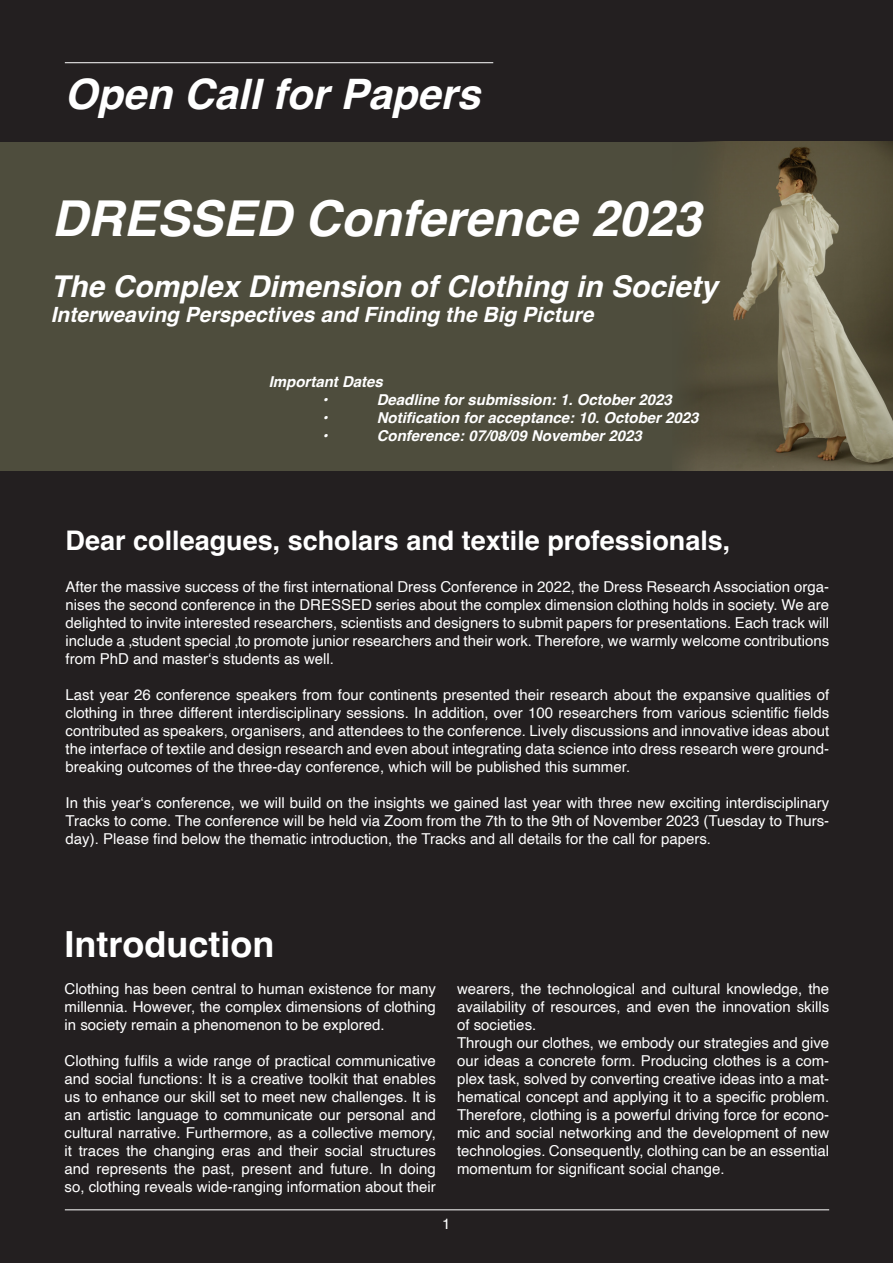
<style>
.page{position:relative;width:893px;height:1263px;background:#231f20}
.page>*{position:absolute;margin:0;border:0;box-sizing:border-box;transform-origin:0 0}
.t1{font:italic 700 49.5px "Helvetica";color:#fff}
.t2{font:italic 700 42px "Helvetica";color:#fff}
.t3{font:700 36px "Helvetica";color:#fff}
.t4{font:italic 700 30px "Helvetica";color:#fff}
.t5{font:700 27px "Helvetica";color:#fff}
.t6{font:italic 700 21px "Helvetica";color:#fff}
.t7{font:15px/18px "Helvetica";color:#fff;text-align:justify}
.t8{font:italic 700 15px "Helvetica";color:#fff}
</style>
<div class="page">
<div style="left:0;top:142px;width:859px;height:329px;background:#4e4d3d"></div>
<img style="left:682px;top:142px;width:211px;height:329px">
<hr style="left:65px;top:1209px;width:764px;height:1px;background:#fff">
<hr style="left:65px;top:62px;width:428px;height:1px;background:#fff">
<p class="t2" style="left:65px;top:68px;width:417px">Open Call for Papers</p>
<p class="t1" style="left:52px;top:188px;width:651px">DRESSED Conference 2023</p>
<p class="t4" style="left:51px;top:268px;width:668px">The Complex Dimension of Clothing in Society</p>
<p class="t6" style="left:51px;top:302px;width:544px">Interweaving Perspectives and Finding the Big Picture</p>
<p class="t8" style="left:269px;top:372px;width:116px">Important Dates</p>
<p class="t8" style="left:323px;top:390px;width:7px">•</p>
<p class="t8" style="left:377px;top:390px;width:297px">Deadline for submission: 1. October 2023</p>
<p class="t8" style="left:323px;top:408px;width:7px">•</p>
<p class="t8" style="left:377px;top:408px;width:323px">Notification for acceptance: 10. October 2023</p>
<p class="t8" style="left:323px;top:426px;width:7px">•</p>
<p class="t8" style="left:377px;top:426px;width:267px">Conference: 07/08/09 November 2023</p>
<p class="t5" style="left:66px;top:524px;width:666px">Dear colleagues, scholars and textile professionals,</p>
<p class="t7" style="left:66px;top:578px;width:765px">After the massive success of the first international Dress Conference in 2022, the Dress Research Association orga&shy;nises the second conference in the DRESSED series about the complex dimension clothing holds in society. We are delighted to invite interested researchers, scientists and designers to submit papers for presentations. Each track will include a ‚student special ‚to promote junior researchers and their work. Therefore, we warmly welcome contributions from PhD and master‘s students as well.</p>
<p class="t7" style="left:66px;top:686px;width:765px">Last year 26 conference speakers from four continents presented their research about the expansive qualities of clothing in three different interdisciplinary sessions. In addition, over 100 researchers from various scientific fields contributed as speakers, organisers, and attendees to the conference. Lively discussions and innovative ideas about the interface of textile and design research and even about integrating data science into dress research were ground&shy;breaking outcomes of the three-day conference, which will be published this summer.</p>
<p class="t7" style="left:66px;top:794px;width:765px">In this year‘s conference, we will build on the insights we gained last year with three new exciting interdisciplinary Tracks to come. The conference will be held via Zoom from the 7th to the 9th of November 2023 (Tuesday to Thurs&shy;day). Please find below the thematic introduction, the Tracks and all details for the call for papers.</p>
<p class="t3" style="left:65px;top:922px;width:211px">Introduction</p>
<p class="t7" style="left:65px;top:980px;width:373px">Clothing has been central to human existence for many millennia. However, the complex dimensions of clothing in society remain a phenomenon to be explored.</p>
<p class="t7" style="left:65px;top:1052px;width:373px">Clothing fulfils a wide range of practical communicative and social functions: It is a creative toolkit that enables us to enhance our skill set to meet new challenges. It is an artistic language to communicate our personal and cultural narrative. Furthermore, as a collective memory, it traces the changing eras and their social structures and represents the past, present and future. In doing so, clothing reveals wide-ranging information about their</p>
<p class="t7" style="left:442px;top:1215px;width:10px">1</p>
<p class="t7" style="left:457px;top:980px;width:374px">wearers, the technological and cultural knowledge, the availability of resources, and even the innovation skills of societies.</p>
<p class="t7" style="left:457px;top:1034px;width:374px">Through our clothes, we embody our strategies and give our ideas a concrete form. Producing clothes is a com&shy;plex task, solved by converting creative ideas into a mat&shy;hematical concept and applying it to a specific problem.<br>Therefore, clothing is a powerful driving force for econo&shy;mic and social networking and the development of new technologies. Consequently, clothing can be an essential momentum for significant social change.</p>
</div>
